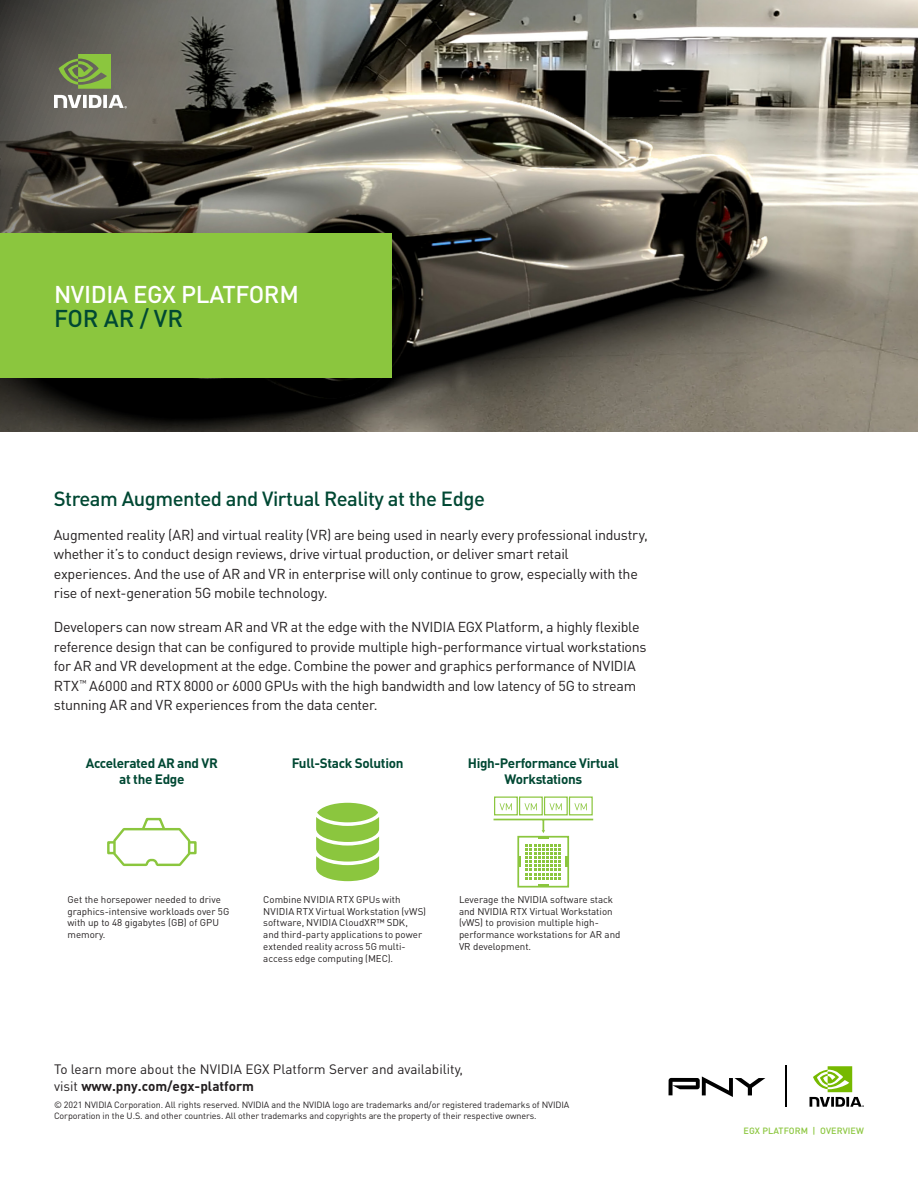
<style>
.page{position:relative;width:918px;height:1188px;background:#fff}
.page>*{position:absolute;margin:0;border:0;box-sizing:border-box;transform-origin:0 0}
.H2_Heading{font:500 24px/24px "DIN Pro";letter-spacing:-.015em;color:#fff}
.H2_Heading-2{font:500 20.25px "DIN Pro";letter-spacing:-.025em;color:#004833}
.H2_Heading-3{font:14.25px/19.5px "DIN Pro";letter-spacing:-.02em;color:#231f20}
.Body_Text{font:13.5px/16.2px "DIN Pro";color:#231f20}
.H6_Heading{font:700 13.5px/16.2px "DIN Pro";letter-spacing:-.025em;color:#004833;text-align:center}
.Body_Text-2{font:9.75px/11.7px "DIN Pro";color:#231f20}
.t1{font:9px/10.5px "DIN Pro";letter-spacing:-.01em;color:#231f20}
.Folios{font:500 9px "DIN Pro";letter-spacing:.01em;color:#8bc63e}
.s1{color:#004833}
.s2{font-weight:700}
</style>
<div class="page">
<svg style="left:0;top:0;width:918px;height:432px"></svg>
<div style="left:0;top:234px;width:392px;height:144px;background:#8bc63e"></div>
<svg style="left:107px;top:817px;width:90px;height:49px"></svg>
<div style="left:317px;top:803px;width:61px;height:19px;background:#8bc63e;border-radius:50%"></div>
<svg style="left:316px;top:817px;width:63px;height:64px"></svg>
<div style="left:517px;top:836px;width:52px;height:51px;border:2px solid #8bc63e"></div>
<div style="left:494px;top:797px;width:24px;height:18px;border:1px solid #8bc63e"></div>
<svg style="left:500px;top:803px;width:12px;height:7px"></svg>
<div style="left:519px;top:797px;width:24px;height:18px;border:1px solid #8bc63e"></div>
<svg style="left:525px;top:803px;width:12px;height:7px"></svg>
<div style="left:544px;top:797px;width:24px;height:18px;border:1px solid #8bc63e"></div>
<svg style="left:549px;top:803px;width:13px;height:7px"></svg>
<div style="left:569px;top:797px;width:24px;height:18px;border:1px solid #8bc63e"></div>
<svg style="left:574px;top:803px;width:13px;height:7px"></svg>
<hr style="left:494px;top:819px;width:99px;height:1px;background:#8bc63e">
<svg style="left:518px;top:820px;width:50px;height:67px"></svg>
<svg style="left:54px;top:95px;width:73px;height:13px"></svg>
<svg style="left:59px;top:54px;width:52px;height:35px"></svg>
<svg style="left:810px;top:1066px;width:54px;height:41px"></svg>
<hr style="left:785px;top:1066px;width:2px;height:41px;background:#000">
<svg style="left:669px;top:1076px;width:96px;height:21px"></svg>
<p class="H2_Heading" style="left:54px;top:281px;width:246px">NVIDIA EGX PLATFORM<br><span class="s1">FOR AR / VR</span></p>
<p class="H2_Heading-2" style="left:54px;top:485px;width:433px">Stream Augmented and Virtual Reality at the Edge</p>
<p class="H2_Heading-3" style="left:54px;top:524px;width:596px">Augmented reality (AR) and virtual reality (VR) are being used in nearly every professional industry, whether it’s to conduct design reviews, drive virtual production, or deliver smart retail experiences. And the use of AR and VR in enterprise will only continue to grow, especially with the rise of next-generation 5G mobile technology.</p>
<p class="H2_Heading-3" style="left:54px;top:617px;width:594px">Developers can now stream AR and VR at the edge with the NVIDIA EGX Platform, a highly flexible reference design that can be configured to provide multiple high-performance virtual workstations for AR and VR development at the edge. Combine the power and graphics performance of NVIDIA RTX<sup>™</sup> A6000 and RTX 8000 or 6000 GPUs with the high bandwidth and low latency of 5G to stream stunning AR and VR experiences from the data center.</p>
<p class="H6_Heading" style="left:86px;top:754px;width:134px">Accelerated AR and VR at the Edge</p>
<p class="H6_Heading" style="left:292px;top:754px;width:113px">Full-Stack Solution</p>
<p class="H6_Heading" style="left:468px;top:754px;width:153px">High-Performance Virtual<br>Workstations</p>
<p class="Body_Text-2" style="left:68px;top:893px;width:163px">Get the horsepower needed to drive graphics-intensive workloads over 5G with up to 48 gigabytes (GB) of GPU memory.</p>
<p class="Body_Text-2" style="left:263px;top:893px;width:164px">Combine NVIDIA RTX GPUs with NVIDIA RTX Virtual Workstation (vWS) software, NVIDIA CloudXR™ SDK, and third-party applications to power extended reality across 5G multi&shy;access edge computing (MEC).</p>
<p class="Body_Text-2" style="left:459px;top:893px;width:163px">Leverage the NVIDIA software stack and NVIDIA RTX Virtual Workstation (vWS) to provision multiple high&shy;performance workstations for AR and<br>VR development.</p>
<p class="Body_Text" style="left:54px;top:1061px;width:411px">To learn more about the NVIDIA EGX Platform Server and availability, visit <span class="s2">www.pny.com/egx-platform</span></p>
<p class="t1" style="left:54px;top:1100px;width:517px">© 2021 NVIDIA Corporation. All rights reserved. NVIDIA and the NVIDIA logo are trademarks and/or registered trademarks of NVIDIA<br>Corporation in the U.S. and other countries. All other trademarks and copyrights are the property of their respective owners.</p>
<p class="Folios" style="left:744px;top:1125px;width:89px">EGX PLATFORM | Overvie</p>
<p class="Folios" style="left:856px;top:1125px;width:9px">w</p>
</div>
